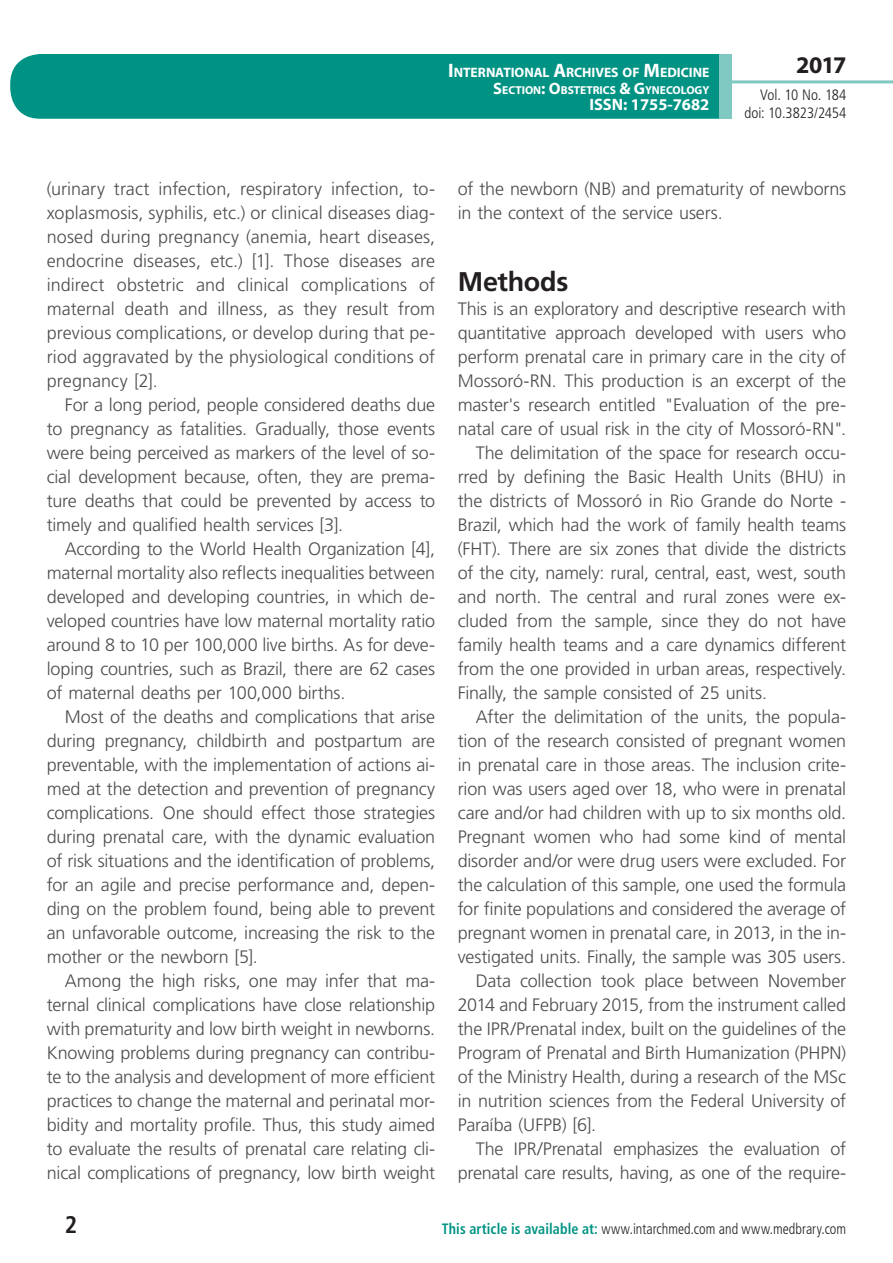
<style>
.page{position:relative;width:893px;height:1263px;background:#fff}
.page>*{position:absolute;margin:0;border:0;box-sizing:border-box;transform-origin:0 0}
.t1{font:700 27px "Frutiger LT Std";letter-spacing:-.01em;color:#231f20}
.t2{font:700 24px "Myriad Pro";color:#231f20}
.t3{font:700 condensed 24px "Frutiger LT Std";color:#231f20}
.t4{font:300 18px/24px "Frutiger LT Std";letter-spacing:-.01em;color:#4b4c4d;text-align:justify}
.t5{font:700 16.5px "Myriad Pro";color:#fff}
.t6{font:300 condensed 15px "Frutiger LT Std";letter-spacing:.005em;color:#231f20;scale:.94 1}
.t7{font:300 condensed 15px/18px "Frutiger LT Std";letter-spacing:.005em;color:#231f20;text-align:right}
.t8{font:700 13.65px "Myriad Pro";letter-spacing:-.005em;color:#fff}
.t9{font:700 11.55px "Myriad Pro";color:#fff}
.s1{font-size:19.5px}
.s2{font-size:16.5px}
.s3{font-weight:700;color:#009384}
</style>
<div class="page">
<div style="left:10px;top:54px;width:775px;height:65px;background:#009384;border-radius:30px"></div>
<div style="left:732px;top:0;width:161px;height:157px;background:#fff"></div>
<hr style="left:730px;top:80px;width:163px;height:3px;background:#80c9c2">
<div style="left:719px;top:54px;width:13px;height:65px;background:#80c9c2"></div>
<p class="t8" style="left:448px;top:64px;width:263px"><span class="s1">I</span>NTERNATIONAL <span class="s1">A</span>RCHIVES OF <span class="s1">M</span>EDICINE</p>
<p class="t9" style="left:493px;top:82px;width:218px"><span class="s2">S</span>ECTION<span class="s2">: O</span>BSTETRICS <span class="s2">&amp; G</span>YNECOLOGY</p>
<p class="t5" style="left:589px;top:94px;width:122px">ISSN: 1755-7682</p>
<h2 class="t2" style="left:796px;top:49px;width:52px">2017</h2>
<p class="t7" style="left:744px;top:86px;width:104px">Vol. 10 No. 184 doi: 10.3823/2454</p>
<p class="t4" style="left:47px;top:177px;width:390px">(urinary tract infection, respiratory infection, to&shy;xoplasmosis, syphilis, etc.) or clinical diseases diag&shy;nosed during pregnancy (anemia, heart diseases, endocrine diseases, etc.) [1]. Those diseases are indirect obstetric and clinical complications of maternal death and illness, as they result from previous complications, or develop during that pe&shy;riod aggravated by the physiological conditions of pregnancy [2].</p>
<p class="t4" style="left:47px;top:393px;width:390px;text-indent:18px">For a long period, people considered deaths due to pregnancy as fatalities. Gradually, those events were being perceived as markers of the level of so&shy;cial development because, often, they are prema&shy;ture deaths that could be prevented by access to timely and qualified health services [3].</p>
<p class="t4" style="left:47px;top:537px;width:390px;text-indent:18px">According to the World Health Organization [4], maternal mortality also reflects inequalities between developed and developing countries, in which de&shy;veloped countries have low maternal mortality ratio around 8 to 10 per 100,000 live births. As for deve&shy;loping countries, such as Brazil, there are 62 cases of maternal deaths per 100,000 births.</p>
<p class="t4" style="left:47px;top:705px;width:390px;text-indent:18px">Most of the deaths and complications that arise during pregnancy, childbirth and postpartum are preventable, with the implementation of actions ai&shy;med at the detection and prevention of pregnancy complications. One should effect those strategies during prenatal care, with the dynamic evaluation of risk situations and the identification of problems, for an agile and precise performance and, depen&shy;ding on the problem found, being able to prevent an unfavorable outcome, increasing the risk to the mother or the newborn [5].</p>
<p class="t4" style="left:47px;top:969px;width:390px;text-indent:18px">Among the high risks, one may infer that ma&shy;ternal clinical complications have close relationship with prematurity and low birth weight in newborns.<br>Knowing problems during pregnancy can contribu&shy;te to the analysis and development of more efficient practices to change the maternal and perinatal mor&shy;bidity and mortality profile. Thus, this study aimed to evaluate the results of prenatal care relating cli&shy;nical complications of pregnancy, low birth weight</p>
<p class="t4" style="left:458px;top:177px;width:390px">of the newborn (NB) and prematurity of newborns in the context of the service users.</p>
<h1 class="t1" style="left:458px;top:266px;width:112px">Methods</h1>
<p class="t4" style="left:458px;top:297px;width:390px">This is an exploratory and descriptive research with</p>
<p class="t4" style="left:458px;top:321px;width:390px">quantitative approach developed with users who</p>
<p class="t4" style="left:458px;top:345px;width:390px">perform prenatal care in primary care in the city of</p>
<p class="t4" style="left:458px;top:369px;width:390px">Mossoró-RN. This production is an excerpt of the</p>
<p class="t4" style="left:458px;top:393px;width:390px">master's research entitled "Evaluation of the pre-</p>
<p class="t4" style="left:458px;top:417px;width:390px">natal care of usual risk in the city of Mossoró-RN".</p>
<p class="t4" style="left:476px;top:441px;width:372px">The delimitation of the space for research occu-</p>
<p class="t4" style="left:458px;top:465px;width:390px">rred by defining the Basic Health Units (BHU) in</p>
<p class="t4" style="left:458px;top:489px;width:390px">the districts of Mossoró in Rio Grande do Norte -</p>
<p class="t4" style="left:458px;top:513px;width:390px">Brazil, which had the work of family health teams</p>
<p class="t4" style="left:458px;top:537px;width:390px">(FHT). There are six zones that divide the districts</p>
<p class="t4" style="left:458px;top:561px;width:390px">of the city, namely: rural, central, east, west, south</p>
<p class="t4" style="left:458px;top:585px;width:390px">and north. The central and rural zones were ex-</p>
<p class="t4" style="left:458px;top:609px;width:390px">cluded from the sample, since they do not have</p>
<p class="t4" style="left:458px;top:633px;width:390px">family health teams and a care dynamics different</p>
<p class="t4" style="left:458px;top:657px;width:390px">from the one provided in urban areas, respectively.</p>
<p class="t4" style="left:458px;top:681px;width:311px">Finally, the sample consisted of 25 units.</p>
<p class="t4" style="left:476px;top:705px;width:372px">After the delimitation of the units, the popula-</p>
<p class="t4" style="left:458px;top:729px;width:390px">tion of the research consisted of pregnant women</p>
<p class="t4" style="left:458px;top:753px;width:390px">in prenatal care in those areas. The inclusion crite-</p>
<p class="t4" style="left:458px;top:777px;width:390px">rion was users aged over 18, who were in prenatal</p>
<p class="t4" style="left:458px;top:801px;width:390px">care and/or had children with up to six months old.</p>
<p class="t4" style="left:458px;top:825px;width:390px">Pregnant women who had some kind of mental</p>
<p class="t4" style="left:458px;top:849px;width:390px">disorder and/or were drug users were excluded. For</p>
<p class="t4" style="left:458px;top:873px;width:390px">the calculation of this sample, one used the formula</p>
<p class="t4" style="left:458px;top:897px;width:390px">for finite populations and considered the average of</p>
<p class="t4" style="left:458px;top:921px;width:390px">pregnant women in prenatal care, in 2013, in the in-</p>
<p class="t4" style="left:458px;top:945px;width:390px">vestigated units. Finally, the sample was 305 users.</p>
<p class="t4" style="left:476px;top:969px;width:372px">Data collection took place between November</p>
<p class="t4" style="left:458px;top:993px;width:390px">2014 and February 2015, from the instrument called</p>
<p class="t4" style="left:458px;top:1017px;width:390px">the IPR/Prenatal index, built on the guidelines of the</p>
<p class="t4" style="left:458px;top:1041px;width:390px">Program of Prenatal and Birth Humanization (PHPN)</p>
<p class="t4" style="left:458px;top:1065px;width:390px">of the Ministry Health, during a research of the MSc</p>
<p class="t4" style="left:458px;top:1089px;width:390px">in nutrition sciences from the Federal University of</p>
<p class="t4" style="left:458px;top:1113px;width:140px">Paraíba (UFPB) [6].</p>
<p class="t4" style="left:476px;top:1137px;width:372px">The IPR/Prenatal emphasizes the evaluation of</p>
<p class="t4" style="left:458px;top:1161px;width:390px">prenatal care results, having, as one of the require-</p>
<h2 class="t3" style="left:65px;top:1210px;width:14px">2</h2>
<p class="t6" style="left:442px;top:1220px;width:432px"><span class="s3">This article is available at:</span> www.intarchmed.com and www.medbrary.com</p>
</div>
